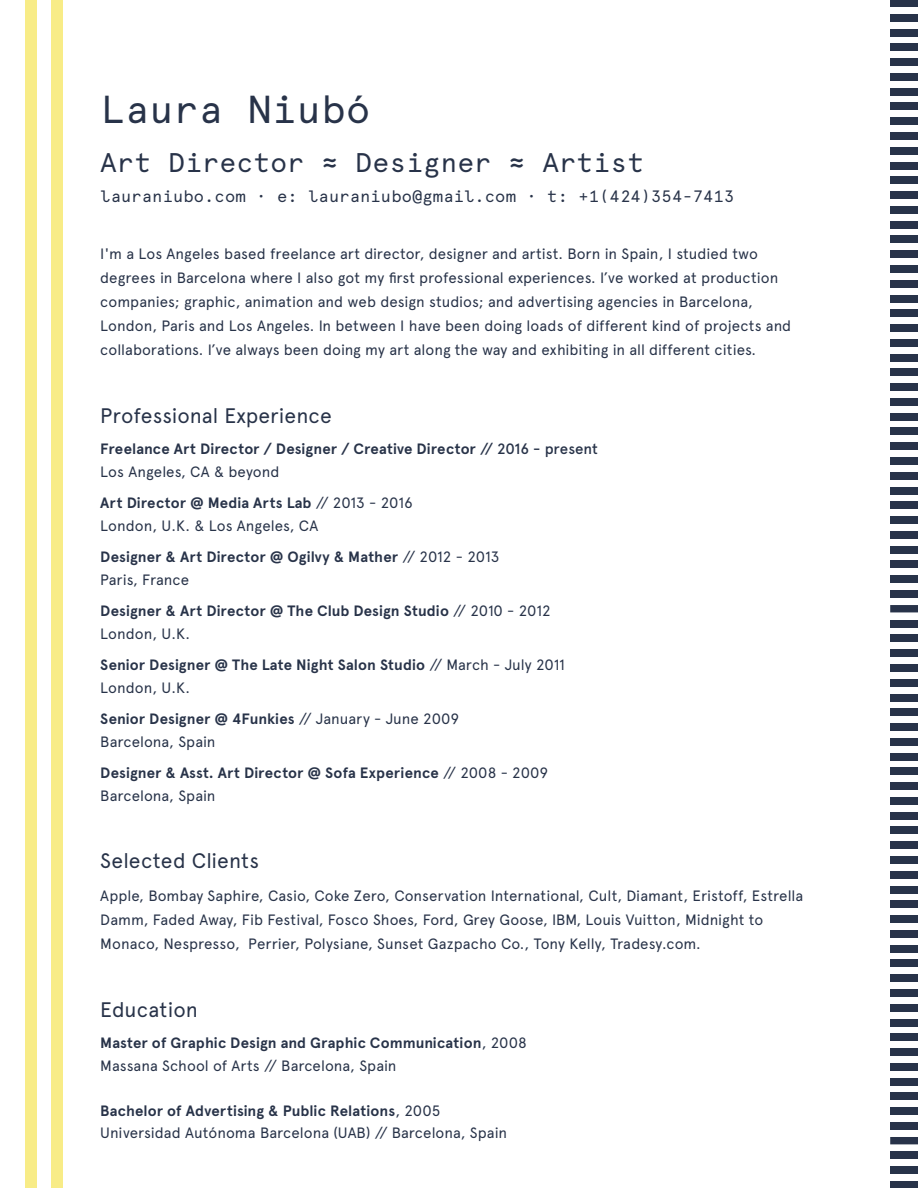
<style>
.page{position:relative;width:918px;height:1188px;background:#fff}
.page>*{position:absolute;margin:0;border:0;box-sizing:border-box;transform-origin:0 0}
.t1{font:39px "Apercu Pro Mono";letter-spacing:.01em;color:#283349}
.t2{font:27px "Apercu Pro Mono";letter-spacing:.01em;color:#283349}
.t3{font:21px "Apercu Pro";color:#283349}
.t4{font:16.5px "Apercu Pro Mono";letter-spacing:.01em;color:#283349}
.t5{font:15px/24px "Apercu Pro";color:#283349}
.t6{font:700 15px/22.5px "Apercu Pro";letter-spacing:.005em;color:#283349}
.s1{font-weight:500}
.s2{font-weight:400}
.s3{font-weight:700}
</style>
<div class="page">
<div style="left:25px;top:0;width:12px;height:1188px;background:#f8ec87"></div>
<div style="left:52px;top:0;width:11px;height:1188px;background:#f8ec87"></div>
<div style="left:890px;top:605px;width:28px;height:7px;background:#283349"></div>
<div style="left:890px;top:590px;width:28px;height:8px;background:#283349"></div>
<div style="left:890px;top:575px;width:28px;height:8px;background:#283349"></div>
<div style="left:890px;top:561px;width:28px;height:7px;background:#283349"></div>
<div style="left:890px;top:546px;width:28px;height:7px;background:#283349"></div>
<div style="left:890px;top:531px;width:28px;height:8px;background:#283349"></div>
<div style="left:890px;top:516px;width:28px;height:8px;background:#283349"></div>
<div style="left:890px;top:502px;width:28px;height:7px;background:#283349"></div>
<div style="left:890px;top:487px;width:28px;height:7px;background:#283349"></div>
<div style="left:890px;top:472px;width:28px;height:7px;background:#283349"></div>
<div style="left:890px;top:457px;width:28px;height:8px;background:#283349"></div>
<div style="left:890px;top:443px;width:28px;height:7px;background:#283349"></div>
<div style="left:890px;top:428px;width:28px;height:7px;background:#283349"></div>
<div style="left:890px;top:413px;width:28px;height:7px;background:#283349"></div>
<div style="left:890px;top:398px;width:28px;height:8px;background:#283349"></div>
<div style="left:890px;top:383px;width:28px;height:8px;background:#283349"></div>
<div style="left:890px;top:369px;width:28px;height:7px;background:#283349"></div>
<div style="left:890px;top:354px;width:28px;height:7px;background:#283349"></div>
<div style="left:890px;top:339px;width:28px;height:8px;background:#283349"></div>
<div style="left:890px;top:324px;width:28px;height:8px;background:#283349"></div>
<div style="left:890px;top:310px;width:28px;height:7px;background:#283349"></div>
<div style="left:890px;top:295px;width:28px;height:7px;background:#283349"></div>
<div style="left:890px;top:280px;width:28px;height:7px;background:#283349"></div>
<div style="left:890px;top:265px;width:28px;height:8px;background:#283349"></div>
<div style="left:890px;top:251px;width:28px;height:7px;background:#283349"></div>
<div style="left:890px;top:236px;width:28px;height:7px;background:#283349"></div>
<div style="left:890px;top:221px;width:28px;height:7px;background:#283349"></div>
<div style="left:890px;top:206px;width:28px;height:8px;background:#283349"></div>
<div style="left:890px;top:191px;width:28px;height:8px;background:#283349"></div>
<div style="left:890px;top:177px;width:28px;height:7px;background:#283349"></div>
<div style="left:890px;top:162px;width:28px;height:7px;background:#283349"></div>
<div style="left:890px;top:147px;width:28px;height:7px;background:#283349"></div>
<div style="left:890px;top:132px;width:28px;height:8px;background:#283349"></div>
<div style="left:890px;top:118px;width:28px;height:7px;background:#283349"></div>
<div style="left:890px;top:103px;width:28px;height:7px;background:#283349"></div>
<div style="left:890px;top:88px;width:28px;height:7px;background:#283349"></div>
<div style="left:890px;top:73px;width:28px;height:8px;background:#283349"></div>
<div style="left:890px;top:58px;width:28px;height:8px;background:#283349"></div>
<div style="left:890px;top:44px;width:28px;height:7px;background:#283349"></div>
<div style="left:890px;top:29px;width:28px;height:7px;background:#283349"></div>
<div style="left:890px;top:14px;width:28px;height:8px;background:#283349"></div>
<div style="left:890px;top:0;width:28px;height:7px;background:#283349"></div>
<div style="left:890px;top:1107px;width:28px;height:8px;background:#283349"></div>
<div style="left:890px;top:1093px;width:28px;height:7px;background:#283349"></div>
<div style="left:890px;top:1078px;width:28px;height:7px;background:#283349"></div>
<div style="left:890px;top:1063px;width:28px;height:8px;background:#283349"></div>
<div style="left:890px;top:1048px;width:28px;height:8px;background:#283349"></div>
<div style="left:890px;top:1034px;width:28px;height:7px;background:#283349"></div>
<div style="left:890px;top:1019px;width:28px;height:7px;background:#283349"></div>
<div style="left:890px;top:1004px;width:28px;height:7px;background:#283349"></div>
<div style="left:890px;top:989px;width:28px;height:8px;background:#283349"></div>
<div style="left:890px;top:974px;width:28px;height:8px;background:#283349"></div>
<div style="left:890px;top:1181px;width:28px;height:7px;background:#283349"></div>
<div style="left:890px;top:1167px;width:28px;height:7px;background:#283349"></div>
<div style="left:890px;top:1152px;width:28px;height:7px;background:#283349"></div>
<div style="left:890px;top:1137px;width:28px;height:7px;background:#283349"></div>
<div style="left:890px;top:1122px;width:28px;height:8px;background:#283349"></div>
<div style="left:890px;top:960px;width:28px;height:7px;background:#283349"></div>
<div style="left:890px;top:945px;width:28px;height:7px;background:#283349"></div>
<div style="left:890px;top:930px;width:28px;height:8px;background:#283349"></div>
<div style="left:890px;top:915px;width:28px;height:8px;background:#283349"></div>
<div style="left:890px;top:901px;width:28px;height:7px;background:#283349"></div>
<div style="left:890px;top:886px;width:28px;height:7px;background:#283349"></div>
<div style="left:890px;top:871px;width:28px;height:7px;background:#283349"></div>
<div style="left:890px;top:856px;width:28px;height:8px;background:#283349"></div>
<div style="left:890px;top:842px;width:28px;height:7px;background:#283349"></div>
<div style="left:890px;top:827px;width:28px;height:7px;background:#283349"></div>
<div style="left:890px;top:812px;width:28px;height:7px;background:#283349"></div>
<div style="left:890px;top:797px;width:28px;height:8px;background:#283349"></div>
<div style="left:890px;top:782px;width:28px;height:8px;background:#283349"></div>
<div style="left:890px;top:768px;width:28px;height:7px;background:#283349"></div>
<div style="left:890px;top:753px;width:28px;height:7px;background:#283349"></div>
<div style="left:890px;top:738px;width:28px;height:8px;background:#283349"></div>
<div style="left:890px;top:723px;width:28px;height:8px;background:#283349"></div>
<div style="left:890px;top:709px;width:28px;height:7px;background:#283349"></div>
<div style="left:890px;top:694px;width:28px;height:7px;background:#283349"></div>
<div style="left:890px;top:679px;width:28px;height:7px;background:#283349"></div>
<div style="left:890px;top:664px;width:28px;height:8px;background:#283349"></div>
<div style="left:890px;top:650px;width:28px;height:7px;background:#283349"></div>
<div style="left:890px;top:635px;width:28px;height:7px;background:#283349"></div>
<div style="left:890px;top:620px;width:28px;height:7px;background:#283349"></div>
<h1 class="t1" style="left:100px;top:80px;width:271px">Laura Niubó</h1>
<h2 class="t2" style="left:100px;top:143px;width:546px">Art Director ≈ Designer ≈ Artist</h2>
<p class="t4" style="left:100px;top:184px;width:635px">lauraniubo.com · e: lauraniubo@gmail.com · t: +1(424)354-7413</p>
<p class="t5" style="left:100px;top:241px;width:693px">I'm a Los Angeles based freelance art director, designer and artist. Born in Spain, I studied two degrees in Barcelona where I also got my first professional experiences. I’ve worked at production companies; graphic, animation and web design studios; and advertising agencies in Barcelona, London, Paris and Los Angeles. In between I have been doing loads of different kind of projects and collaborations. I’ve always been doing my art along the way and exhibiting in all different cities.</p>
<h3 class="t3" style="left:100px;top:400px;width:233px">Professional Experience</h3>
<p class="t6" style="left:100px;top:438px;width:499px">Freelance Art Director / Designer / Creative Director <span class="s1">// 2016 - present<br></span><span class="s2">Los Angeles, CA &amp; beyond</span></p>
<p class="t5" style="left:100px;top:491px;width:314px;line-height:22.5px"><span class="s3">Art Director @ Media Arts Lab</span> // 2013 - 2016<br>London, U.K. &amp; Los Angeles, CA</p>
<p class="t6" style="left:100px;top:546px;width:401px">Designer &amp; Art Director @ Ogilvy &amp; Mather <span class="s2">// 2012 - 2013<br>Paris, France</span></p>
<p class="t6" style="left:100px;top:600px;width:452px">Designer &amp; Art Director @ The Club Design Studio <span class="s2">// 2010 - 2012<br>London, U.K.</span></p>
<p class="t6" style="left:100px;top:654px;width:466px">Senior Designer @ The Late Night Salon Studio <span class="s2">// March - July 2011<br>London, U.K.</span></p>
<p class="t5" style="left:100px;top:707px;width:360px;line-height:22.5px"><span class="s3">Senior Designer @ 4Funkies</span> // January - June 2009<br>Barcelona, Spain</p>
<p class="t6" style="left:100px;top:762px;width:449px">Designer &amp; Asst. Art Director @ Sofa Experience <span class="s2">// 2008 - 2009<br>Barcelona, Spain</span></p>
<h3 class="t3" style="left:100px;top:845px;width:160px">Selected Clients</h3>
<p class="t5" style="left:100px;top:883px;width:704px">Apple, Bombay Saphire, Casio, Coke Zero, Conservation International, Cult, Diamant, Eristoff, Estrella<br>Damm, Faded Away, Fib Festival, Fosco Shoes, Ford, Grey Goose, IBM, Louis Vuitton, Midnight to<br>Monaco, Nespresso, Perrier, Polysiane, Sunset Gazpacho Co., Tony Kelly, Tradesy.com.</p>
<h3 class="t3" style="left:100px;top:994px;width:99px">Education</h3>
<p class="t6" style="left:100px;top:1032px;width:428px">Master of Graphic Design and Graphic Communication<span class="s2">, 2008<br>Massana School of Arts // Barcelona, Spain</span></p>
<p class="t5" style="left:100px;top:1098px;width:408px;line-height:22.5px"><span class="s3">Bachelor of Advertising &amp; Public Relations</span>, 2005<br>Universidad Autónoma Barcelona (UAB) // Barcelona, Spain</p>
</div>
